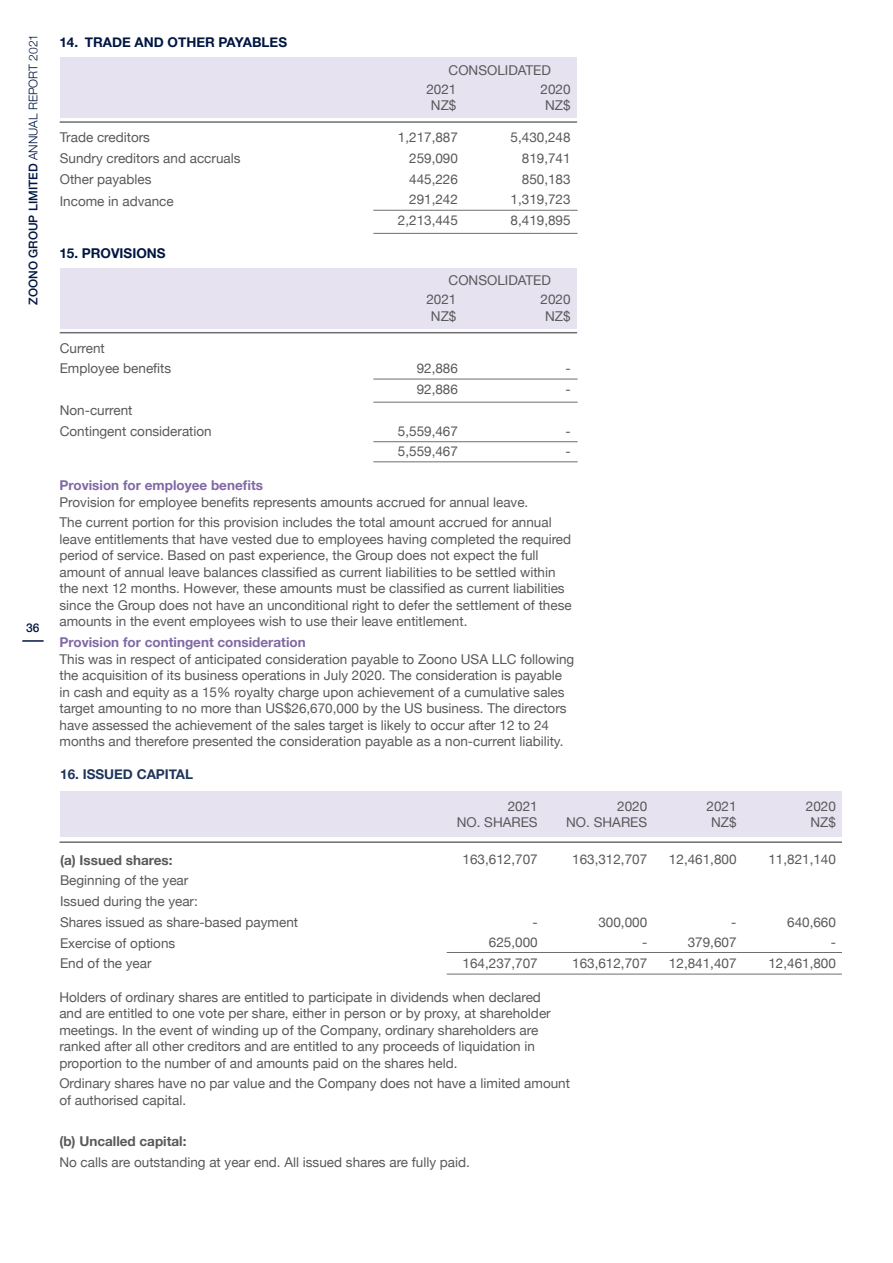
<style>
.page{position:relative;width:893px;height:1263px;background:#fff}
.page>*{position:absolute;margin:0;border:0;box-sizing:border-box;transform-origin:0 0}
.t1{font:13.5px/20.7px "Helvetica Neue";color:#58595b}
.t2{font:700 13.5px "Helvetica Neue";color:#8069a4}
.t3{font:700 13.5px "Helvetica Neue";color:#001641}
.t4{font:700 13.5px "Helvetica Neue";color:#58595b}
.t5{font:700 13.5px "Helvetica Neue";color:#20355b}
.t6{font:500 12px "Helvetica Neue";color:#001641}
.s1{font-weight:300}
</style>
<div class="page">
<hr style="left:22px;top:640px;width:22px;height:2px;background:#001641">
<hr style="left:373px;top:233px;width:205px;height:1px;background:#6d6e71">
<hr style="left:373px;top:210px;width:205px;height:1px;background:#6d6e71">
<div style="left:60px;top:57px;width:517px;height:60px;background:#e6e2ef"></div>
<hr style="left:60px;top:121px;width:517px;height:2px;background:#6d6e71">
<hr style="left:373px;top:461px;width:205px;height:1px;background:#6d6e71">
<hr style="left:373px;top:441px;width:205px;height:1px;background:#6d6e71">
<div style="left:60px;top:268px;width:517px;height:60px;background:#e6e2ef"></div>
<hr style="left:60px;top:332px;width:517px;height:1px;background:#6d6e71">
<div style="left:60px;top:791px;width:782px;height:45px;background:#e6e2ef"></div>
<hr style="left:60px;top:841px;width:782px;height:2px;background:#6d6e71">
<hr style="left:447px;top:974px;width:395px;height:1px;background:#6d6e71">
<hr style="left:447px;top:952px;width:395px;height:1px;background:#6d6e71">
<hr style="left:373px;top:402px;width:205px;height:1px;background:#6d6e71">
<hr style="left:373px;top:379px;width:205px;height:1px;background:#6d6e71">
<p class="t6" style="left:24px;top:305px;width:272px;rotate:-90deg">ZOONO GROUP LIMITED <span class="s1">ANNUAL REPORT 2021</span></p>
<p class="t6" style="left:26px;top:618px;width:15px">36</p>
<p class="t3" style="left:59px;top:32px;width:229px">14. TRADE AND OTHER PAYABLES</p>
<p class="t1" style="left:60px;top:128px;width:182px">Trade creditors<br>Sundry creditors and accruals<br>Other payables</p>
<p class="t1" style="left:60px;top:191px;width:116px">Income in advance</p>
<p class="t3" style="left:59px;top:242px;width:108px">15. PROVISIONS</p>
<p class="t1" style="left:60px;top:338px;width:113px">Current<br>Employee benefits</p>
<p class="t1" style="left:60px;top:401px;width:154px">Non-current<br>Contingent consideration</p>
<p class="t1" style="left:426px;top:61px;width:126px;line-height:18.9px;text-indent:22px">CONSOLIDATED<br>2021</p>
<p class="t1" style="left:431px;top:96px;width:27px">NZ$</p>
<p class="t1" style="left:541px;top:81px;width:32px;line-height:16.5px;text-align:center">2020<br>NZ$</p>
<p class="t1" style="left:398px;top:128px;width:62px;text-align:right">1,217,887<br>259,090<br>445,226<br>291,242<br>2,213,445</p>
<p class="t1" style="left:511px;top:128px;width:62px;text-align:right">5,430,248<br>819,741<br>850,183<br>1,319,723<br>8,419,895</p>
<p class="t1" style="left:426px;top:272px;width:126px;line-height:18.9px;text-indent:22px">CONSOLIDATED<br>2021</p>
<p class="t1" style="left:431px;top:306px;width:27px">NZ$</p>
<p class="t1" style="left:541px;top:292px;width:32px;line-height:16.5px;text-align:center">2020<br>NZ$</p>
<p class="t1" style="left:417px;top:359px;width:43px">92,886<br>92,886</p>
<p class="t1" style="left:398px;top:421px;width:62px">5,559,467<br>5,559,467</p>
<p class="t1" style="left:565px;top:359px;width:7px">- -</p>
<p class="t1" style="left:565px;top:421px;width:7px">- -</p>
<p class="t2" style="left:60px;top:475px;width:205px">Provision for employee benefits</p>
<p class="t1" style="left:60px;top:492px;width:494px">Provision for employee benefits represents amounts accrued for annual leave.<br>The current portion for this provision includes the total amount accrued for annual</p>
<p class="t1" style="left:60px;top:532px;width:514px;line-height:16.5px">leave entitlements that have vested due to employees having completed the required period of service. Based on past experience, the Group does not expect the full amount of annual leave balances classified as current liabilities to be settled within the next 12 months. However, these amounts must be classified as current liabilities since the Group does not have an unconditional right to defer the settlement of these amounts in the event employees wish to use their leave entitlement.</p>
<p class="t2" style="left:60px;top:632px;width:248px">Provision for contingent consideration</p>
<p class="t1" style="left:60px;top:651px;width:516px;line-height:16.5px">This was in respect of anticipated consideration payable to Zoono USA LLC following the acquisition of its business operations in July 2020. The consideration is payable in cash and equity as a 15% royalty charge upon achievement of a cumulative sales target amounting to no more than US$26,670,000 by the US business. The directors have assessed the achievement of the sales target is likely to occur after 12 to 24 months and therefore presented the consideration payable as a non-current liability.</p>
<p class="t5" style="left:60px;top:764px;width:135px">16. ISSUED CAPITAL</p>
<p class="t4" style="left:60px;top:849px;width:114px">(a) Issued shares:</p>
<p class="t1" style="left:60px;top:871px;width:240px">Beginning of the year<br>Issued during the year:<br>Shares issued as share-based payment<br>Exercise of options<br>End of the year</p>
<p class="t1" style="left:457px;top:798px;width:82px;line-height:16.5px;text-align:right">2021<br>NO. SHARES</p>
<p class="t1" style="left:566px;top:798px;width:82px;line-height:16.5px;text-align:right">2020<br>NO. SHARES</p>
<p class="t1" style="left:706px;top:798px;width:32px;line-height:16.5px;text-align:center">2021<br>NZ$</p>
<p class="t1" style="left:463px;top:850px;width:77px">163,612,707</p>
<p class="t1" style="left:463px;top:912px;width:77px;text-align:right">-<br>625,000<br>164,237,707</p>
<p class="t1" style="left:572px;top:850px;width:77px">163,312,707</p>
<p class="t1" style="left:572px;top:912px;width:77px;text-align:right">300,000<br>-<br>163,612,707</p>
<p class="t1" style="left:669px;top:850px;width:69px">12,461,800</p>
<p class="t1" style="left:669px;top:912px;width:69px;text-align:right">-<br>379,607<br>12,841,407</p>
<p class="t1" style="left:59px;top:989px;width:493px;line-height:16.5px">Holders of ordinary shares are entitled to participate in dividends when declared and are entitled to one vote per share, either in person or by proxy, at shareholder meetings. In the event of winding up of the Company, ordinary shareholders are ranked after all other creditors and are entitled to any proceeds of liquidation in proportion to the number of and amounts paid on the shares held.</p>
<p class="t1" style="left:59px;top:1076px;width:512px;line-height:16.5px">Ordinary shares have no par value and the Company does not have a limited amount of authorised capital.</p>
<p class="t4" style="left:59px;top:1131px;width:129px">(b) Uncalled capital:</p>
<p class="t1" style="left:59px;top:1153px;width:412px">No calls are outstanding at year end. All issued shares are fully paid.</p>
<p class="t1" style="left:806px;top:798px;width:32px;line-height:16.5px;text-align:center">2020<br>NZ$</p>
<p class="t1" style="left:768px;top:850px;width:69px">11,821,140</p>
<p class="t1" style="left:768px;top:912px;width:69px;text-align:right">640,660<br>-<br>12,461,800</p>
</div>
